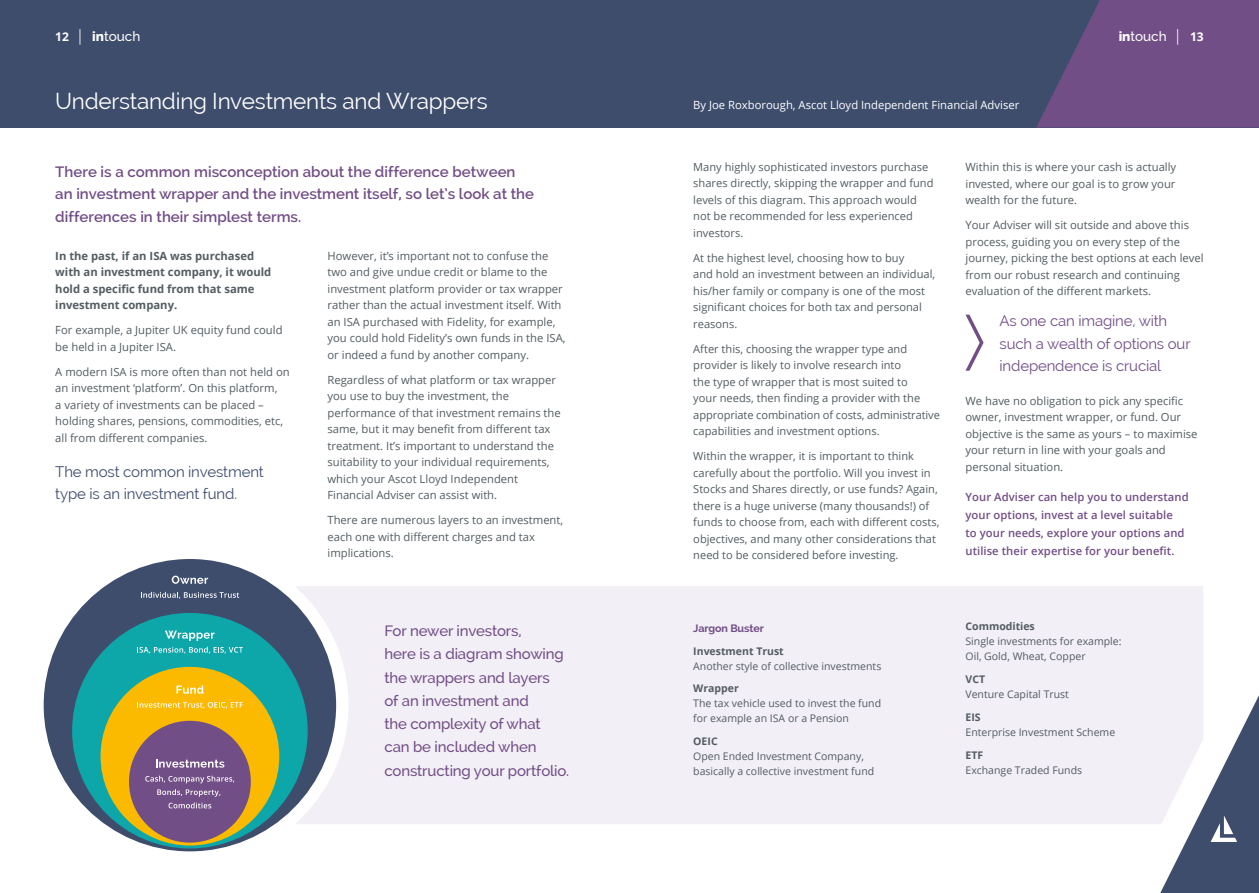
<style>
.page{position:relative;width:1259px;height:893px;background:#fff}
.page>*{position:absolute;margin:0;border:0;box-sizing:border-box;transform-origin:0 0}
.t1{font:22.5px "Raleway";letter-spacing:-.01em;color:#fff}
.t2{font:600 15px/22.5px "Raleway";color:#724e86}
.t3{font:500 15px/23.2px "Raleway";letter-spacing:-.01em;color:#724e86}
.t4{font:15px/22.5px "Raleway";letter-spacing:-.01em;color:#724e86}
.t5{font:15px/22.5px "Raleway";letter-spacing:-.01em;color:#3e4d6c}
.t6{font:500 13.5px "Raleway";color:#fff}
.t7{font:11.25px/16.5px "Open Sans";color:#535d62}
.t8{font:600 11.25px/18px "Open Sans";letter-spacing:.005em;color:#724e86}
.t9{font:700 11.25px/16.5px "Open Sans";color:#535d62}
.t10{font:11.25px "Open Sans";color:#fff}
.t11{font:11.1px/16.5px "Open Sans";color:#535d62}
.t12{font:700 10.8px "Raleway";letter-spacing:-.01em;color:#724e86}
.t13{font:10.5px/15px "Open Sans";color:#535d62}
.t14{font:700 10.5px "Open Sans";color:#535d62}
.s1{font-family:"Open Sans";font-weight:700;font-size:12px}
.s2{font-family:"Open Sans";font-weight:400;font-size:15.6px}
.s3{font-weight:800}
</style>
<div class="page">
<div style="left:295px;top:586px;width:908px;height:238px;background:#f2eff6"></div>
<div style="left:0;top:0;width:1259px;height:128px;background:#3e4d6c"></div>
<svg style="left:1036px;top:0;width:223px;height:128px;background:#6a4d82"></svg>
<svg style="left:1160px;top:695px;width:99px;height:198px"></svg>
<svg style="left:965px;top:315px;width:18px;height:56px"></svg>
<div style="left:31px;top:547px;width:317px;height:317px;background:#fff;border-radius:50%"></div>
<div style="left:44px;top:559px;width:292px;height:292px;background:#3e4d6c;border-radius:50%"></div>
<div style="left:72px;top:613px;width:236px;height:235px;background:#0da6a9;border-radius:50%"></div>
<div style="left:101px;top:667px;width:178px;height:178px;background:#fbba00;border-radius:50%"></div>
<div style="left:129px;top:721px;width:122px;height:122px;background:#724e86;border-radius:50%"></div>
<svg style="left:156px;top:759px;width:68px;height:9px"></svg>
<svg style="left:145px;top:776px;width:89px;height:7px"></svg>
<svg style="left:157px;top:789px;width:63px;height:19px"></svg>
<svg style="left:176px;top:685px;width:28px;height:9px"></svg>
<svg style="left:137px;top:702px;width:106px;height:7px"></svg>
<svg style="left:165px;top:630px;width:50px;height:11px"></svg>
<svg style="left:137px;top:647px;width:106px;height:7px"></svg>
<svg style="left:172px;top:576px;width:36px;height:8px"></svg>
<svg style="left:141px;top:592px;width:98px;height:7px"></svg>
<p class="t6" style="left:55px;top:29px;width:87px"><span class="s1">12</span> <span class="s2">|</span> <span class="s3">in</span>touch</p>
<p class="t6" style="left:1118px;top:29px;width:87px"><span class="s3">in</span>touch <span class="s2">|</span> <span class="s1">13</span></p>
<h1 class="t1" style="left:55px;top:88px;width:434px">Understanding Investments and Wrappers</h1>
<p class="t10" style="left:693px;top:97px;width:327px">By Joe Roxborough, Ascot Lloyd Independent Financial Adviser</p>
<h2 class="t2" style="left:55px;top:160px;width:480px">There is a common misconception about the difference between an investment wrapper and the investment itself, so let’s look at the differences in their simplest terms.</h2>
<p class="t11" style="left:693px;top:158px;width:242px">Many highly sophisticated investors purchase shares directly, skipping the wrapper and fund levels of this diagram. This approach would not be recommended for less experienced investors.</p>
<p class="t11" style="left:693px;top:249px;width:243px">At the highest level, choosing how to buy<br>and hold an investment between an individual, his/her family or company is one of the most significant choices for both tax and personal reasons.</p>
<p class="t11" style="left:693px;top:340px;width:248px">After this, choosing the wrapper type and provider is likely to involve research into<br>the type of wrapper that is most suited to<br>your needs, then finding a provider with the appropriate combination of costs, administrative capabilities and investment options.</p>
<p class="t11" style="left:693px;top:448px;width:248px">Within the wrapper, it is important to think carefully about the portfolio. Will you invest in Stocks and Shares directly, or use funds? Again, there is a huge universe (many thousands!) of funds to choose from, each with different costs, objectives, and many other considerations that need to be considered before investing.</p>
<p class="t9" style="left:55px;top:247px;width:218px">In the past, if an ISA was purchased with an investment company, it would hold a specific fund from that same investment company.</p>
<p class="t7" style="left:55px;top:321px;width:229px">For example, a Jupiter UK equity fund could be held in a Jupiter ISA.</p>
<p class="t7" style="left:55px;top:363px;width:236px">A modern ISA is more often than not held on an investment ‘platform’. On this platform,<br>a variety of investments can be placed – holding shares, pensions, commodities, etc, all from different companies.</p>
<h2 class="t5" style="left:55px;top:460px;width:210px">The most common investment type is an investment fund.</h2>
<p class="t7" style="left:327px;top:247px;width:239px">However, it’s important not to confuse the two and give undue credit or blame to the investment platform provider or tax wrapper rather than the actual investment itself. With an ISA purchased with Fidelity, for example, you could hold Fidelity’s own funds in the ISA, or indeed a fund by another company.</p>
<p class="t7" style="left:327px;top:371px;width:235px">Regardless of what platform or tax wrapper you use to buy the investment, the performance of that investment remains the same, but it may benefit from different tax treatment. It’s important to understand the suitability to your individual requirements, which your Ascot Lloyd Independent Financial Adviser can assist with.</p>
<p class="t7" style="left:327px;top:511px;width:237px">There are numerous layers to an investment, each one with different charges and tax implications.</p>
<p class="t7" style="left:965px;top:158px;width:212px;text-align:justify">Within this is where your cash is actually invested, where our goal is to grow your wealth for the future.</p>
<p class="t7" style="left:965px;top:216px;width:240px">Your Adviser will sit outside and above this process, guiding you on every step of the journey, picking the best options at each level from our robust research and continuing evaluation of the different markets.</p>
<h2 class="t4" style="left:999px;top:309px;width:193px">As one can imagine, with such a wealth of options our independence is crucial</h2>
<p class="t7" style="left:965px;top:392px;width:233px">We have no obligation to pick any specific owner, investment wrapper, or fund. Our objective is the same as yours – to maximise your return in line with your goals and personal situation.</p>
<p class="t8" style="left:965px;top:488px;width:225px">Your Adviser can help you to understand your options, invest at a level suitable<br>to your needs, explore your options and utilise their expertise for your benefit.</p>
<h2 class="t3" style="left:384px;top:619px;width:186px">For newer investors,<br>here is a diagram showing the wrappers and layers<br>of an investment and<br>the complexity of what can be included when constructing your portfolio.</h2>
<p class="t14" style="left:965px;top:619px;width:71px">Commodities</p>
<p class="t12" style="left:693px;top:622px;width:72px">Jargon Buster</p>
<p class="t14" style="left:693px;top:643px;width:92px">Investment Trust</p>
<p class="t13" style="left:693px;top:658px;width:189px">Another style of collective investments</p>
<p class="t14" style="left:693px;top:681px;width:47px">Wrapper</p>
<p class="t13" style="left:693px;top:696px;width:189px">The tax vehicle used to invest the fund for example an ISA or a Pension</p>
<p class="t14" style="left:693px;top:734px;width:26px">OEIC</p>
<p class="t13" style="left:693px;top:748px;width:182px">Open Ended Investment Company, basically a collective investment fund</p>
<p class="t13" style="left:965px;top:633px;width:158px">Single investments for example:<br>Oil, Gold, Wheat, Copper</p>
<p class="t14" style="left:965px;top:672px;width:21px">VCT</p>
<p class="t13" style="left:965px;top:686px;width:105px">Venture Capital Trust</p>
<p class="t14" style="left:965px;top:710px;width:17px">EIS</p>
<p class="t13" style="left:965px;top:724px;width:151px">Enterprise Investment Scheme</p>
<p class="t14" style="left:965px;top:748px;width:19px">ETF</p>
<p class="t13" style="left:965px;top:763px;width:118px">Exchange Traded Funds</p>
</div>
